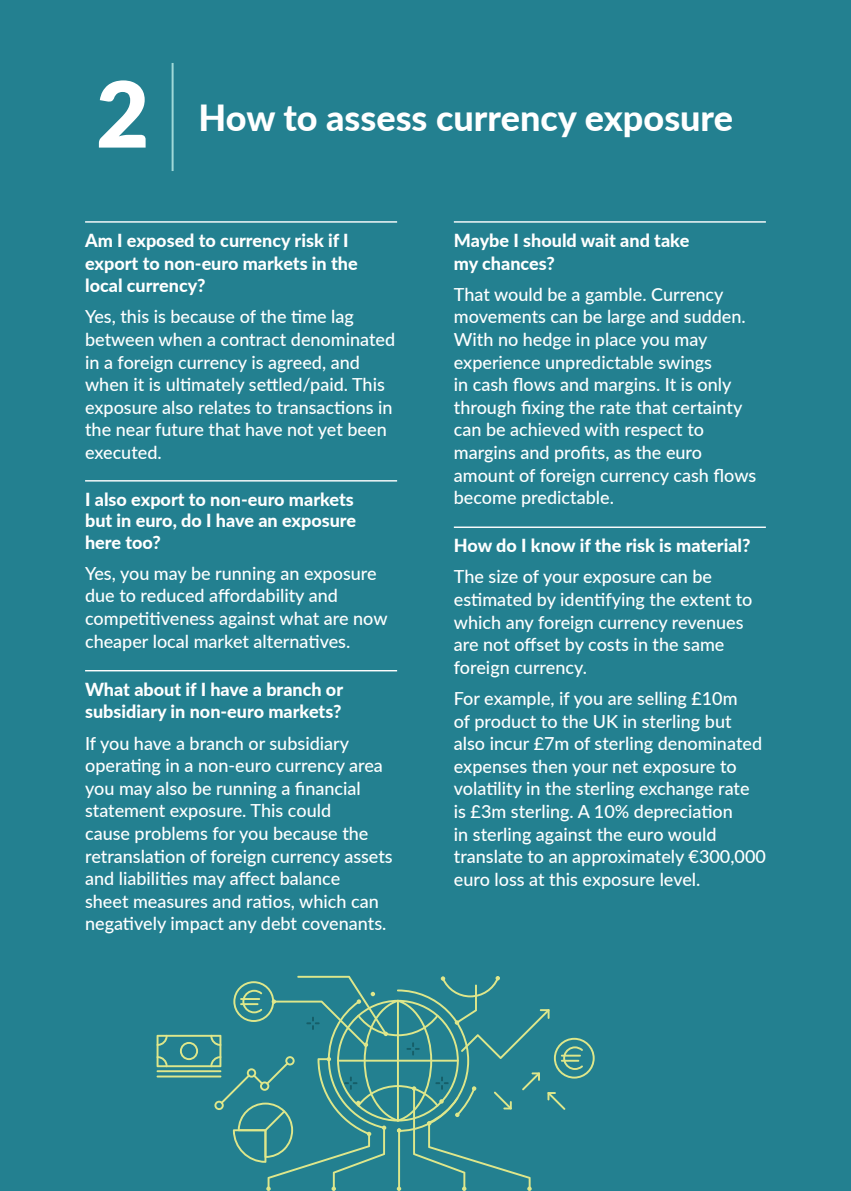
<style>
.page{position:relative;width:851px;height:1191px;background:#fff}
.page>*{position:absolute;margin:0;border:0;box-sizing:border-box;transform-origin:0 0}
.Paragraph_Style_2{font:900 91.2px "Lato";color:#fff}
.Paragraph_Style_2-2{font:800 36px "Lato";color:#fff}
.body_white{font:500 18px/22.6px "Lato";color:#fff}
.sub_white{font:800 18px/22.6px "Lato";color:#fff}
</style>
<div class="page">
<div style="left:0;top:0;width:850px;height:1191px;background:#238090"></div>
<svg style="left:156px;top:975px;width:438px;height:216px"></svg>
<hr style="left:85px;top:221px;width:312px;height:2px;background:#fff">
<hr style="left:85px;top:480px;width:312px;height:1px;background:#fff">
<hr style="left:85px;top:670px;width:312px;height:1px;background:#fff">
<hr style="left:454px;top:221px;width:311px;height:2px;background:#fff">
<hr style="left:454px;top:526px;width:311px;height:2px;background:#fff">
<hr style="left:171px;top:63px;width:2px;height:108px;background:#a0d9d8">
<p class="Paragraph_Style_2" style="left:96px;top:46px;width:54px">2</p>
<p class="Paragraph_Style_2-2" style="left:198px;top:91px;width:536px">How to assess currency exposure</p>
<p class="sub_white" style="left:85px;top:228px;width:274px">Am I exposed to currency risk if I export to non-euro markets in the local currency?</p>
<p class="body_white" style="left:85px;top:305px;width:311px">Yes, this is because of the time lag between when a contract denominated in a foreign currency is agreed, and when it is ultimately settled/paid. This exposure also relates to transactions in the near future that have not yet been executed.</p>
<p class="sub_white" style="left:85px;top:488px;width:272px;line-height:21.4px">I also export to non-euro markets but in euro, do I have an exposure here too?</p>
<p class="body_white" style="left:85px;top:561px;width:304px">Yes, you may be running an exposure due to reduced affordability and competitiveness against what are now cheaper local market alternatives.</p>
<p class="sub_white" style="left:85px;top:677px;width:259px">What about if I have a branch or subsidiary in non-euro markets?</p>
<p class="body_white" style="left:85px;top:731px;width:309px">If you have a branch or subsidiary operating in a non-euro currency area you may also be running a financial statement exposure. This could<br>cause problems for you because the retranslation of foreign currency assets and liabilities may affect balance<br>sheet measures and ratios, which can negatively impact any debt covenants.</p>
<p class="sub_white" style="left:454px;top:228px;width:237px">Maybe I should wait and take my chances?</p>
<p class="body_white" style="left:454px;top:282px;width:304px">That would be a gamble. Currency movements can be large and sudden.<br>With no hedge in place you may experience unpredictable swings<br>in cash flows and margins. It is only through fixing the rate that certainty can be achieved with respect to margins and profits, as the euro amount of foreign currency cash flows become predictable.</p>
<p class="sub_white" style="left:454px;top:534px;width:298px">How do I know if the risk is material?</p>
<p class="body_white" style="left:454px;top:565px;width:300px">The size of your exposure can be estimated by identifying the extent to which any foreign currency revenues are not offset by costs in the same foreign currency.</p>
<p class="body_white" style="left:454px;top:686px;width:313px">For example, if you are selling £10m<br>of product to the UK in sterling but also incur £7m of sterling denominated expenses then your net exposure to volatility in the sterling exchange rate is £3m sterling. A 10% depreciation<br>in sterling against the euro would translate to an approximately €300,000 euro loss at this exposure level.</p>
</div>
